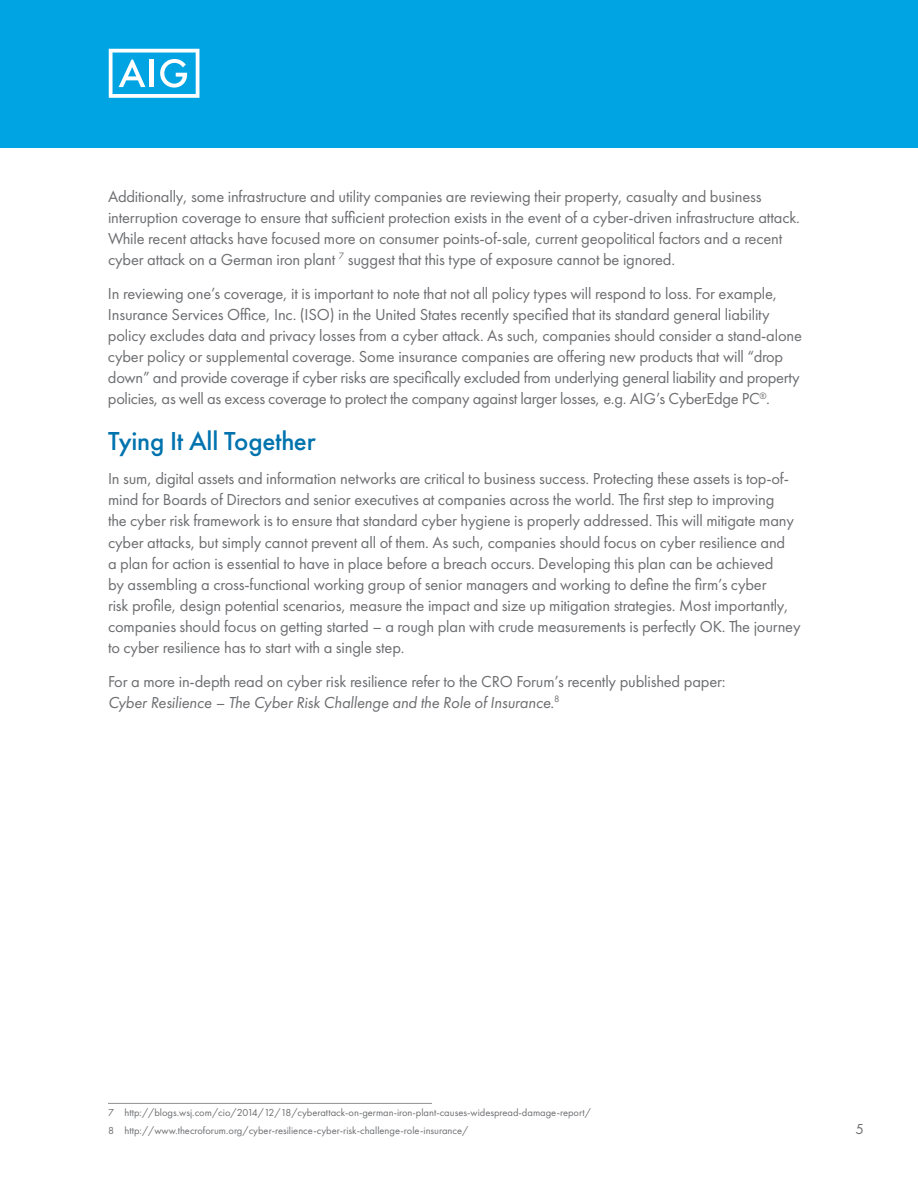
<style>
.page{position:relative;width:918px;height:1188px;background:#fff}
.page>*{position:absolute;margin:0;border:0;box-sizing:border-box;transform-origin:0 0}
.t1{font:500 27px "Futura PT";letter-spacing:-.01em;color:#0073ae}
.t2{font:16.5px/21px "Futura PT";letter-spacing:-.01em;color:#6d6e71}
.t3{font:15px "Futura PT";color:#6d6e71}
.t4{font:10.5px/18px "Futura PT";color:#6d6e71}
.s1{font-style:italic}
</style>
<div class="page">
<div style="left:0;top:0;width:918px;height:148px;background:#00a4e3"></div>
<svg style="left:109px;top:49px;width:90px;height:49px"></svg>
<hr style="left:108px;top:1103px;width:324px;height:1px;background:#8f9194">
<p class="t2" style="left:108px;top:186px;width:694px">Additionally, some infrastructure and utility companies are reviewing their property, casualty and business interruption coverage to ensure that sufficient protection exists in the event of a cyber-driven infrastructure attack.<br>While recent attacks have focused more on consumer points-of-sale, current geopolitical factors and a recent cyber attack on a German iron plant <sup>7</sup> suggest that this type of exposure cannot be ignored.</p>
<p class="t2" style="left:108px;top:283px;width:696px">In reviewing one’s coverage, it is important to note that not all policy types will respond to loss. For example, Insurance Services Office, Inc. (ISO) in the United States recently specified that its standard general liability policy excludes data and privacy losses from a cyber attack. As such, companies should consider a stand-alone cyber policy or supplemental coverage. Some insurance companies are offering new products that will “drop down” and provide coverage if cyber risks are specifically excluded from underlying general liability and property policies, as well as excess coverage to protect the company against larger losses, e.g. AIG’s CyberEdge PC<sup>®</sup>.</p>
<h1 class="t1" style="left:108px;top:425px;width:209px">Tying It All Together</h1>
<p class="t2" style="left:108px;top:468px;width:694px">In sum, digital assets and information networks are critical to business success. Protecting these assets is top-of&shy;mind for Boards of Directors and senior executives at companies across the world. The first step to improving<br>the cyber risk framework is to ensure that standard cyber hygiene is properly addressed. This will mitigate many cyber attacks, but simply cannot prevent all of them. As such, companies should focus on cyber resilience and<br>a plan for action is essential to have in place before a breach occurs. Developing this plan can be achieved<br>by assembling a cross-functional working group of senior managers and working to define the firm’s cyber<br>risk profile, design potential scenarios, measure the impact and size up mitigation strategies. Most importantly, companies should focus on getting started – a rough plan with crude measurements is perfectly OK. The journey to cyber resilience has to start with a single step.</p>
<p class="t2" style="left:108px;top:671px;width:619px">For a more in-depth read on cyber risk resilience refer to the CRO Forum’s recently published paper:<br><span class="s1">Cyber Resilience – The Cyber Risk Challenge and the Role of Insurance</span>.<sup>8</sup></p>
<p class="t4" style="left:108px;top:1103px;width:484px">7 http://blogs.wsj.com/cio/2014/12/18/cyberattack-on-german-iron-plant-causes-widespread-damage-report/<br>8 http://www.thecroforum.org/cyber-resilience-cyber-risk-challenge-role-insurance/</p>
<p class="t3" style="left:855px;top:1120px;width:10px">5</p>
</div>
